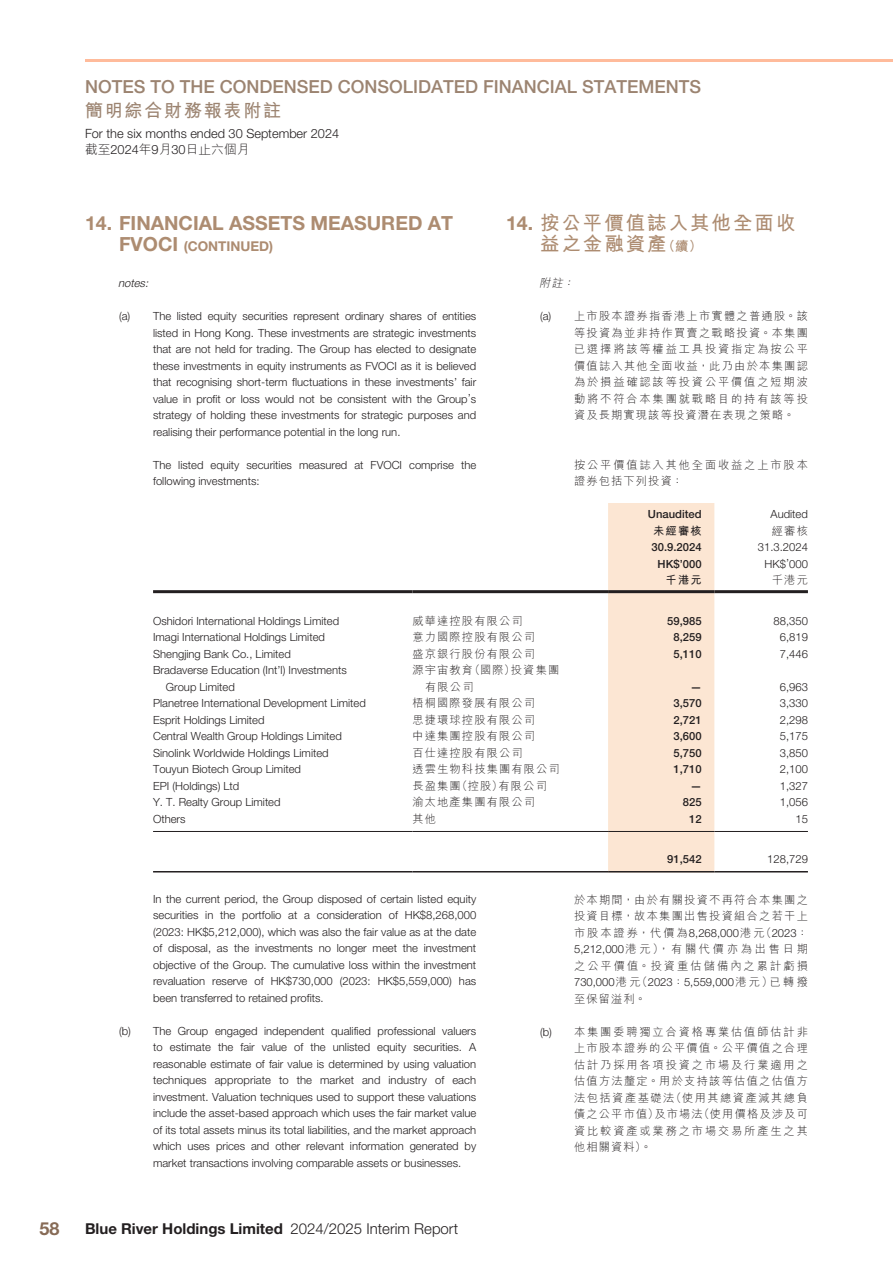
<style>
.page{position:relative;width:893px;height:1263px;background:#fff}
.page>*{position:absolute;margin:0;border:0;box-sizing:border-box;transform-origin:0 0}
.t1{font:700 19.5px "Helvetica Neue LT Std";color:#ad8c71}
.t2{font:700 19.5px/21px "M Hei HK";letter-spacing:.1em;color:#ad8c71}
.t3{font:500 18px "Helvetica Neue LT Std";color:#9c8471}
.t4{font:700 18px "M Hei HK";letter-spacing:.1em;color:#9c8471}
.t5{font:700 18px "Helvetica Neue LT Std";color:#876b56}
.t6{font:700 15px "Helvetica Neue LT Std";color:#231f20}
.t7{font:700 13.5px "Helvetica Neue LT Std";color:#ad8c71}
.t8{font:300 12.75px "Helvetica Neue LT Std";color:#231f20}
.t9{font:300 12.75px "M Hei HK";color:#231f20}
.t10{font:300 11.25px/16.5px "Helvetica Neue LT Std";color:#231f20;text-align:justify}
.t11{font:300 11.25px/16.5px "M Hei HK";letter-spacing:.1em;color:#231f20;text-align:justify}
.t12{font:500 11.25px "Helvetica Neue LT Std";color:#231f20}
.t13{font:300 11.25px/16.5px "M Hei HK";letter-spacing:.165em;color:#231f20}
.t14{font:700 11.25px "M Hei HK";letter-spacing:.1em;color:#231f20}
.t15{font:italic 300 11.25px "Helvetica Neue LT Std";color:#231f20}
.t16{font:italic 300 11.25px "M Hei HK";color:#231f20}
.s1{font-family:"Helvetica Neue LT Std"}
.s2{font-size:19.5px}
.s3{font-size:13.5px}
.s4{font-family:"M Hei HK"}
.s5{font-weight:300}
</style>
<div class="page">
<hr style="left:85px;top:59px;width:808px;height:3px;background:#ffbb9b">
<div style="left:608px;top:503px;width:106px;height:368px;background:#fce6d3"></div>
<hr style="left:153px;top:590px;width:259px;height:3px;background:#231f20">
<hr style="left:412px;top:590px;width:196px;height:3px;background:#231f20">
<hr style="left:608px;top:590px;width:106px;height:3px;background:#231f20">
<hr style="left:714px;top:590px;width:94px;height:3px;background:#231f20">
<hr style="left:153px;top:831px;width:259px;height:1px;background:#231f20">
<hr style="left:412px;top:831px;width:196px;height:1px;background:#231f20">
<hr style="left:608px;top:831px;width:106px;height:1px;background:#231f20">
<hr style="left:714px;top:831px;width:94px;height:1px;background:#231f20">
<hr style="left:153px;top:871px;width:259px;height:1px;background:#231f20">
<hr style="left:412px;top:871px;width:196px;height:1px;background:#231f20">
<hr style="left:608px;top:871px;width:106px;height:1px;background:#231f20">
<hr style="left:714px;top:871px;width:94px;height:1px;background:#231f20">
<h2 class="t3" style="left:85px;top:76px;width:618px">NOTES TO THE CONDENSED CONSOLIDATED FINANCIAL STATEMENTS</h2>
<h2 class="t4" style="left:85px;top:97px;width:198px">簡明綜合財務報表附註</h2>
<p class="t8" style="left:85px;top:125px;width:256px">For the six months ended 30 September 2024</p>
<p class="t9" style="left:85px;top:143px;width:166px">截至<span class="s1">2024</span>年<span class="s1">9</span>月<span class="s1">30</span>日止六個月</p>
<h1 class="t1" style="left:85px;top:211px;width:370px">14. FINANCIAL ASSETS MEASURED AT</h1>
<p class="t7" style="left:119px;top:238px;width:156px"><span class="s2">FVOCI</span> (CONTINUED)</p>
<p class="t15" style="left:118px;top:276px;width:34px">notes:</p>
<p class="t10" style="left:153px;top:308px;width:325px;text-indent:-34px">(a) The listed equity securities represent ordinary shares of entities listed in Hong Kong. These investments are strategic investments that are not held for trading. The Group has elected to designate these investments in equity instruments as FVOCI as it is believed that recognising short-term fluctuations in these investments’ fair value in profit or loss would not be consistent with the Group’s strategy of holding these investments for strategic purposes and realising their performance potential in the long run.</p>
<p class="t10" style="left:153px;top:456px;width:325px">The listed equity securities measured at FVOCI comprise the following investments:</p>
<h1 class="t2" style="left:540px;top:211px;width:257px;text-indent:-34px"><span class="s1">14.</span> 按公平價值誌入其他全面收益之金融資產<span class="s3">（續）</span></h1>
<p class="t16" style="left:539px;top:277px;width:39px">附註：</p>
<p class="t11" style="left:574px;top:307px;width:235px;text-indent:-34px"><span class="s1">(a)</span> 上市股本證券指香港上市實體之普通股。該等投資為並非持作買賣之戰略投資。本集團已選擇將該等權益工具投資指定為按公平價值誌入其他全面收益，此乃由於本集團認為於損益確認該等投資公平價值之短期波動將不符合本集團就戰略目的持有該等投資及長期實現該等投資潛在表現之策略。</p>
<p class="t13" style="left:574px;top:456px;width:235px">按公平價值誌入其他全面收益之上市股本證券包括下列投資：</p>
<p class="t12" style="left:648px;top:507px;width:55px">Unaudited</p>
<p class="t10" style="left:771px;top:506px;width:39px">Audited</p>
<p class="t14" style="left:653px;top:522px;width:50px">未經審核</p>
<p class="t11" style="left:772px;top:522px;width:37px">經審核</p>
<p class="t12" style="left:652px;top:540px;width:52px">30.9.2024</p>
<p class="t10" style="left:758px;top:539px;width:52px">31.3.2024</p>
<p class="t12" style="left:658px;top:557px;width:45px">HK$’000</p>
<p class="t10" style="left:765px;top:555px;width:45px">HK$’000</p>
<p class="t14" style="left:666px;top:572px;width:37px">千港元</p>
<p class="t11" style="left:772px;top:571px;width:37px">千港元</p>
<p class="t10" style="left:153px;top:612px;width:188px">Oshidori International Holdings Limited</p>
<p class="t11" style="left:412px;top:612px;width:112px">威華達控股有限公司</p>
<p class="t12" style="left:667px;top:614px;width:36px">59,985</p>
<p class="t10" style="left:773px;top:612px;width:36px">88,350</p>
<p class="t10" style="left:153px;top:629px;width:173px">Imagi International Holdings Limited</p>
<p class="t11" style="left:412px;top:629px;width:124px">意力國際控股有限公司</p>
<p class="t12" style="left:673px;top:630px;width:30px">8,259</p>
<p class="t10" style="left:780px;top:629px;width:30px">6,819</p>
<p class="t10" style="left:153px;top:645px;width:139px">Shengjing Bank Co., Limited</p>
<p class="t11" style="left:412px;top:645px;width:124px">盛京銀行股份有限公司</p>
<p class="t12" style="left:673px;top:647px;width:30px">5,110</p>
<p class="t10" style="left:780px;top:645px;width:30px">7,446</p>
<p class="t10" style="left:166px;top:662px;width:183px;text-indent:-13px">Bradaverse Education (Int’l) Investments<br>Group Limited</p>
<p class="t11" style="left:425px;top:662px;width:136px;text-indent:-13px">源宇宙教育（國際）投資集團有限公司</p>
<p class="t12" style="left:690px;top:680px;width:13px">—</p>
<p class="t10" style="left:780px;top:678px;width:30px">6,963</p>
<p class="t10" style="left:153px;top:695px;width:214px">Planetree International Development Limited</p>
<p class="t11" style="left:412px;top:695px;width:124px">梧桐國際發展有限公司</p>
<p class="t12" style="left:673px;top:696px;width:30px">3,570</p>
<p class="t10" style="left:780px;top:695px;width:30px">3,330</p>
<p class="t10" style="left:153px;top:711px;width:113px">Esprit Holdings Limited</p>
<p class="t11" style="left:412px;top:711px;width:124px">思捷環球控股有限公司</p>
<p class="t12" style="left:673px;top:713px;width:30px">2,721</p>
<p class="t10" style="left:780px;top:711px;width:30px">2,298</p>
<p class="t10" style="left:153px;top:728px;width:190px">Central Wealth Group Holdings Limited</p>
<p class="t11" style="left:412px;top:728px;width:124px">中達集團控股有限公司</p>
<p class="t12" style="left:673px;top:729px;width:30px">3,600</p>
<p class="t10" style="left:780px;top:728px;width:30px">5,175</p>
<p class="t10" style="left:153px;top:744px;width:177px">Sinolink Worldwide Holdings Limited</p>
<p class="t11" style="left:412px;top:744px;width:112px">百仕達控股有限公司</p>
<p class="t12" style="left:673px;top:746px;width:30px">5,750</p>
<p class="t10" style="left:780px;top:744px;width:30px">3,850</p>
<p class="t10" style="left:153px;top:761px;width:149px">Touyun Biotech Group Limited</p>
<p class="t11" style="left:412px;top:761px;width:149px">透雲生物科技集團有限公司</p>
<p class="t12" style="left:673px;top:762px;width:30px">1,710</p>
<p class="t10" style="left:780px;top:761px;width:30px">2,100</p>
<p class="t10" style="left:153px;top:777px;width:88px">EPI (Holdings) Ltd</p>
<p class="t11" style="left:412px;top:777px;width:136px">長盈集團（控股）有限公司</p>
<p class="t12" style="left:690px;top:779px;width:13px">—</p>
<p class="t10" style="left:780px;top:777px;width:30px">1,327</p>
<p class="t10" style="left:153px;top:794px;width:129px">Y. T. Realty Group Limited</p>
<p class="t11" style="left:412px;top:794px;width:124px">渝太地產集團有限公司</p>
<p class="t12" style="left:683px;top:795px;width:20px">825</p>
<p class="t10" style="left:780px;top:794px;width:30px">1,056</p>
<p class="t10" style="left:153px;top:810px;width:34px">Others</p>
<p class="t11" style="left:412px;top:810px;width:25px">其他</p>
<p class="t12" style="left:689px;top:812px;width:14px">12</p>
<p class="t10" style="left:795px;top:810px;width:14px">15</p>
<p class="t12" style="left:667px;top:853px;width:36px">91,542</p>
<p class="t10" style="left:767px;top:851px;width:42px">128,729</p>
<p class="t10" style="left:153px;top:890px;width:325px">In the current period, the Group disposed of certain listed equity securities in the portfolio at a consideration of HK$8,268,000 (2023: HK$5,212,000), which was also the fair value as at the date of disposal, as the investments no longer meet the investment objective of the Group. The cumulative loss within the investment revaluation reserve of HK$730,000 (2023: HK$5,559,000) has been transferred to retained profits.</p>
<p class="t10" style="left:153px;top:1022px;width:325px;text-indent:-34px">(b) The Group engaged independent qualified professional valuers to estimate the fair value of the unlisted equity securities. A reasonable estimate of fair value is determined by using valuation techniques appropriate to the market and industry of each investment. Valuation techniques used to support these valuations include the asset-based approach which uses the fair market value of its total assets minus its total liabilities, and the market approach which uses prices and other relevant information generated by market transactions involving comparable assets or businesses.</p>
<p class="t11" style="left:574px;top:891px;width:235px">於本期間，由於有關投資不再符合本集團之投資目標，故本集團出售投資組合之若干上市股本證券，代價為<span class="s1">8,268,000</span>港元（<span class="s1">2023</span>：<span class="s1">5,212,000</span>港元），有關代價亦為出售日期之公平價值。投資重估儲備內之累計虧損</p>
<p class="t10" style="left:574px;top:974px;width:235px">730,000<span class="s4">港元（</span>2023<span class="s4">：</span>5,559,000<span class="s4">港元）已轉撥</span></p>
<p class="t11" style="left:574px;top:990px;width:73px">至保留溢利。</p>
<p class="t11" style="left:574px;top:1023px;width:235px;text-indent:-34px"><span class="s1">(b)</span> 本集團委聘獨立合資格專業估值師估計非上市股本證券的公平價值。公平價值之合理估計乃採用各項投資之市場及行業適用之估值方法釐定。用於支持該等估值之估值方法包括資產基礎法（使用其總資產減其總負債之公平市值）及市場法（使用價格及涉及可資比較資產或業務之市場交易所產生之其他相關資料）。</p>
<h2 class="t5" style="left:40px;top:1218px;width:22px">58</h2>
<h3 class="t6" style="left:85px;top:1219px;width:375px">Blue River Holdings Limited <span class="s5">2024/2025 Interim Report</span></h3>
</div>
